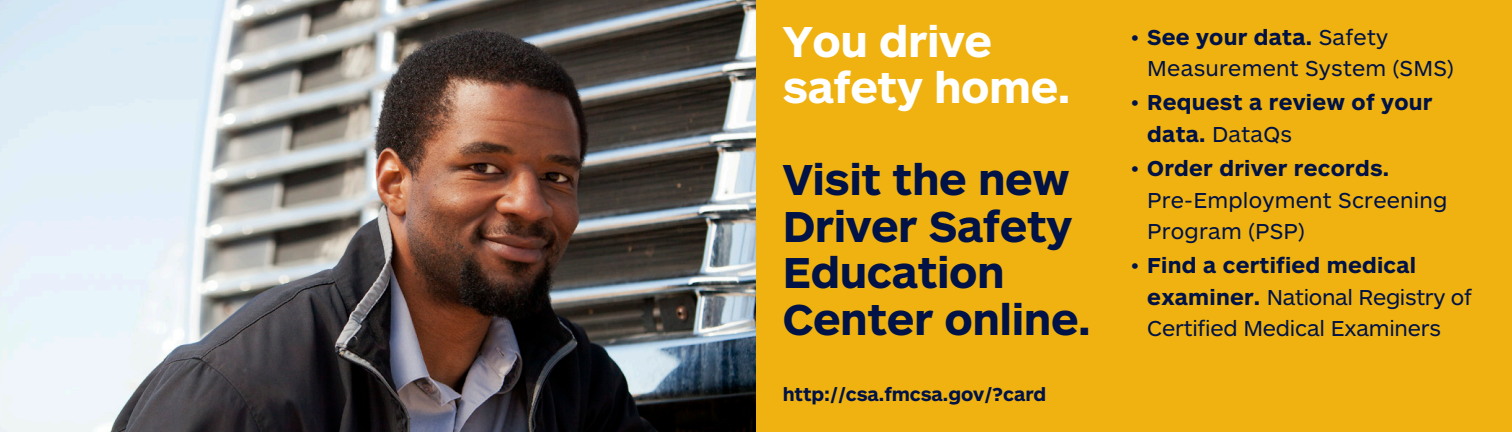
<style>
.page{position:relative;width:1512px;height:432px;background:#fff}
.page>*{position:absolute;margin:0;border:0;box-sizing:border-box;transform-origin:0 0}
.t1{font:700 45px/46.5px "ARS Maquette Pro";letter-spacing:-.01em;color:#001246}
.t2{font:700 45px/46.5px "ARS Maquette Pro";letter-spacing:-.01em;color:#fff}
.t3{font:22.5px/31.5px "ARS Maquette Pro";letter-spacing:.01em;color:#001246}
.t4{font:22.5px/31.5px "ARS Maquette Pro";letter-spacing:-.01em;color:#001246}
.t5{font:700 22.5px/31.5px "ARS Maquette Pro";letter-spacing:.01em;color:#001246}
.t6{font:700 19.5px "ARS Maquette Pro";letter-spacing:-.005em;color:#001246}
.s1{font-size:21px}
.s2{font-weight:700}
.s3{font-weight:400;font-size:21px}
.s4{font-weight:400}
</style>
<div class="page">
<div style="left:756px;top:0;width:756px;height:432px;background:#efb211"></div>
<img style="left:0;top:0;width:756px;height:432px">
<p class="t2" style="left:783px;top:16px;width:289px">You drive safety home.</p>
<p class="t1" style="left:783px;top:154px;width:310px">Visit the new<br>Driver Safety<br>Education<br>Center online.</p>
<p class="t6" style="left:783px;top:381px;width:265px">http://csa.fmcsa.gov/?card</p>
<p class="t3" style="left:1147px;top:20px;width:308px;text-indent:-16px"><span class="s1">•</span> <span class="s2">See your data.</span> Safety<br>Measurement System (SMS)</p>
<p class="t5" style="left:1147px;top:86px;width:287px;text-indent:-16px"><span class="s3">•</span> Request a review of your data. <span class="s4">DataQs</span></p>
<p class="t3" style="left:1147px;top:151px;width:302px;text-indent:-16px"><span class="s1">•</span> <span class="s2">Order driver records.<br></span>Pre-Employment Screening<br>Program (PSP)</p>
<p class="t4" style="left:1147px;top:249px;width:326px;text-indent:-16px"><span class="s1">•</span> <span class="s2">Find a certified medical examiner.</span> National Registry of<br>Certified Medical Examiners</p>
</div>
